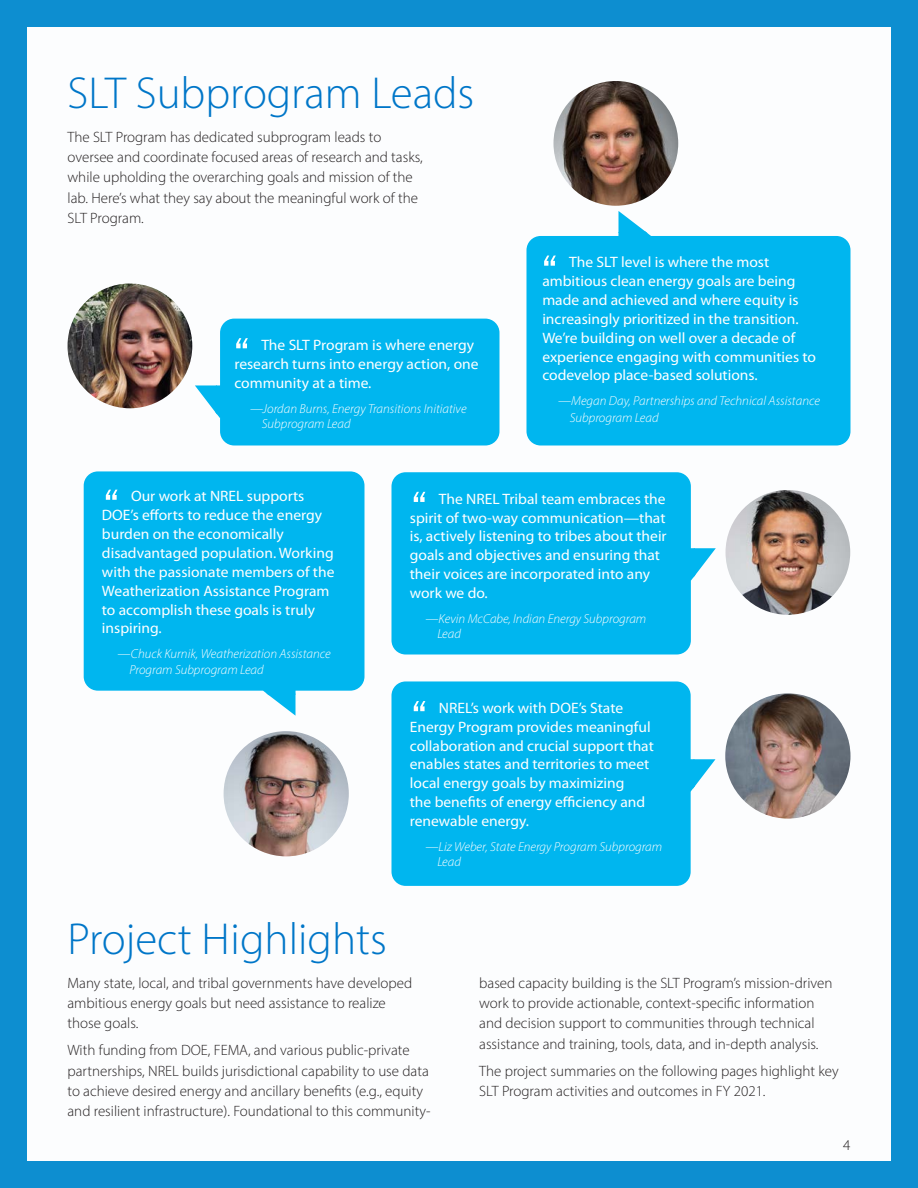
<style>
.page{position:relative;width:918px;height:1188px;background:#0d8ed0}
.page>*{position:absolute;margin:0;border:0;box-sizing:border-box;transform-origin:0 0}
.t1{font:300 45px "Myriad Pro";color:#0076c8}
.t2{font:15px/18.9px "Myriad Pro";color:#fff}
.body{font:300 15px/20.2px "Myriad Pro";color:#231f20}
.Pull_quote{font:italic 300 13.05px/15.8px "Myriad Pro";color:#fff}
</style>
<div class="page">
<div style="left:27px;top:27px;width:864px;height:1134px;background:#fff"></div>
<img style="left:554px;top:81px;width:124px;height:125px;border-radius:62px">
<img style="left:68px;top:284px;width:124px;height:124px;border-radius:62px">
<img style="left:725px;top:693px;width:125px;height:126px;border-radius:63px">
<img style="left:224px;top:731px;width:125px;height:125px;border-radius:63px">
<img style="left:726px;top:490px;width:124px;height:125px;border-radius:62px">
<div style="left:526px;top:236px;width:324px;height:210px;background:#00b6ef;border-radius:14px"></div>
<div style="left:391px;top:472px;width:300px;height:183px;background:#00b6ef;border-radius:14px"></div>
<div style="left:391px;top:681px;width:300px;height:205px;background:#00b6ef;border-radius:14px"></div>
<div style="left:84px;top:471px;width:280px;height:220px;background:#00b6ef;border-radius:14px"></div>
<div style="left:220px;top:319px;width:279px;height:126px;background:#00b6ef;border-radius:14px"></div>
<svg style="left:618px;top:211px;width:33px;height:25px"></svg>
<svg style="left:690px;top:548px;width:26px;height:33px"></svg>
<svg style="left:690px;top:759px;width:25px;height:33px"></svg>
<svg style="left:263px;top:690px;width:33px;height:26px"></svg>
<svg style="left:195px;top:385px;width:25px;height:33px"></svg>
<svg style="left:544px;top:256px;width:12px;height:10px"></svg>
<svg style="left:414px;top:492px;width:11px;height:10px"></svg>
<svg style="left:414px;top:701px;width:11px;height:10px"></svg>
<svg style="left:106px;top:490px;width:12px;height:10px"></svg>
<svg style="left:236px;top:338px;width:12px;height:10px"></svg>
<h3 class="t1" style="left:68px;top:66px;width:408px">SLT Subprogram Leads</h3>
<p class="body" style="left:68px;top:127px;width:357px">The SLT Program has dedicated subprogram leads to oversee and coordinate focused areas of research and tasks, while upholding the overarching goals and mission of the lab. Here’s what they say about the meaningful work of the SLT Program.</p>
<p class="t2" style="left:234px;top:335px;width:246px;text-indent:27px">The SLT Program is where energy research turns into energy action, one community at a time.</p>
<p class="Pull_quote" style="left:262px;top:400px;width:206px;text-indent:-12px">—Jordan Burns, Energy Transitions Initiative<br>Subprogram Lead</p>
<p class="t2" style="left:542px;top:253px;width:275px;text-indent:27px">The SLT level is where the most ambitious clean energy goals are being made and achieved and where equity is increasingly prioritized in the transition.<br>We’re building on well over a decade of experience engaging with communities to codevelop place-based solutions.</p>
<p class="Pull_quote" style="left:570px;top:393px;width:252px;line-height:16.5px;text-indent:-12px">—Megan Day, Partnerships and Technical Assistance<br>Subprogram Lead</p>
<p class="t2" style="left:102px;top:487px;width:234px;text-indent:29px">Our work at NREL supports<br>DOE’s efforts to reduce the energy burden on the economically disadvantaged population. Working with the passionate members of the<br>Weatherization Assistance Program to accomplish these goals is truly inspiring.</p>
<p class="Pull_quote" style="left:129px;top:646px;width:203px;text-indent:-12px">—Chuck Kurnik, Weatherization Assistance<br>Program Subprogram Lead</p>
<p class="t2" style="left:410px;top:489px;width:258px;text-indent:29px">The NREL Tribal team embraces the spirit of two-way communication—that is, actively listening to tribes about their goals and objectives and ensuring that their voices are incorporated into any work we do.</p>
<p class="Pull_quote" style="left:437px;top:610px;width:211px;text-indent:-12px">—Kevin McCabe, Indian Energy Subprogram<br>Lead</p>
<p class="t2" style="left:410px;top:698px;width:246px;text-indent:29px">NREL’s work with DOE’s State Energy Program provides meaningful collaboration and crucial support that enables states and territories to meet local energy goals by maximizing<br>the benefits of energy efficiency and renewable energy.</p>
<p class="Pull_quote" style="left:437px;top:838px;width:226px;text-indent:-12px">—Liz Weber, State Energy Program Subprogram<br>Lead</p>
<h3 class="t1" style="left:68px;top:912px;width:321px">Project Highlights</h3>
<p class="body" style="left:68px;top:973px;width:346px">Many state, local, and tribal governments have developed ambitious energy goals but need assistance to realize those goals.</p>
<p class="body" style="left:68px;top:1040px;width:365px">With funding from DOE, FEMA, and various public-private partnerships, NREL builds jurisdictional capability to use data to achieve desired energy and ancillary benefits (e.g., equity and resilient infrastructure). Foundational to this community-</p>
<p class="body" style="left:479px;top:973px;width:355px">based capacity building is the SLT Program’s mission-driven work to provide actionable, context-specific information and decision support to communities through technical assistance and training, tools, data, and in-depth analysis.</p>
<p class="body" style="left:479px;top:1060px;width:361px">The project summaries on the following pages highlight key<br>SLT Program activities and outcomes in FY 2021.</p>
<p class="body" style="left:843px;top:1134px;width:9px">4</p>
</div>
